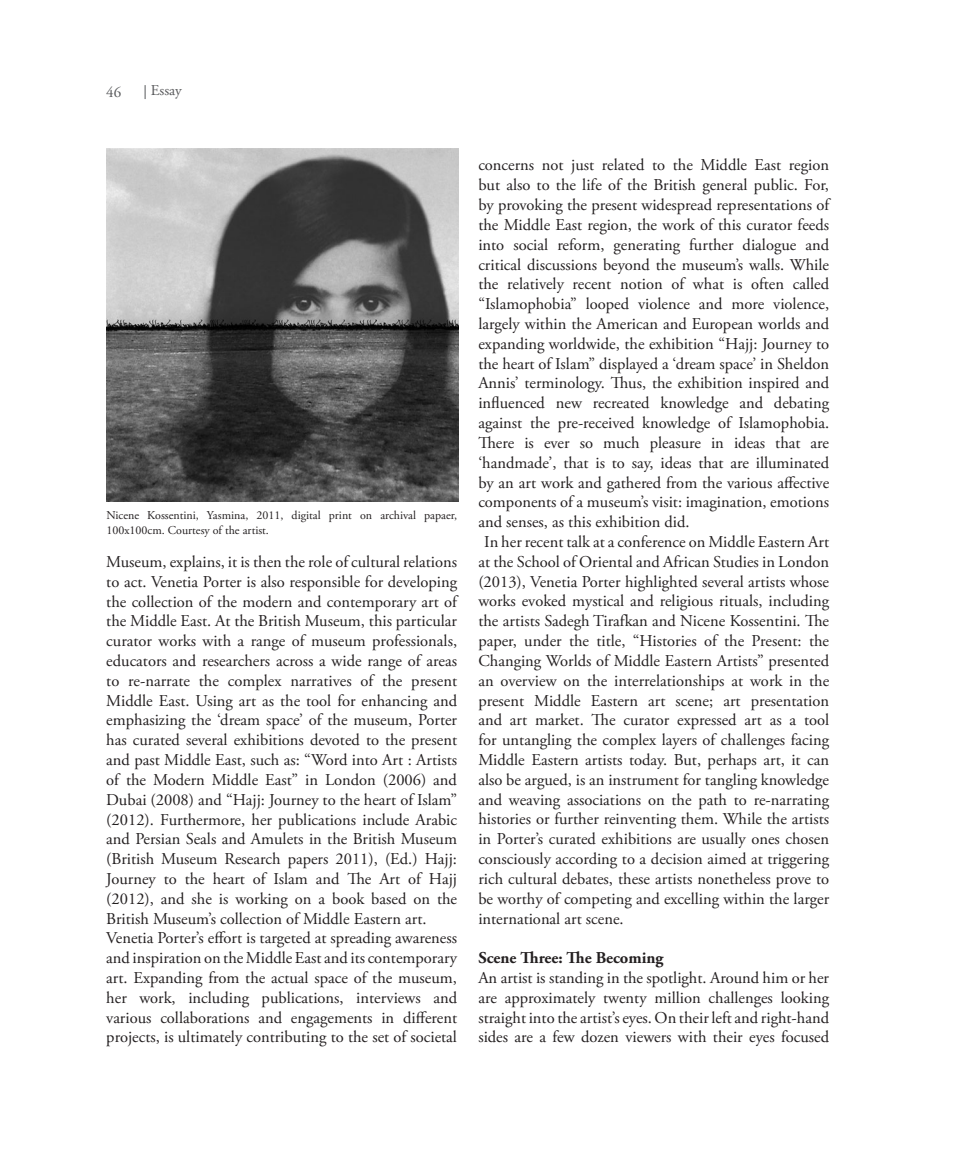
<style>
.page{position:relative;width:978px;height:1149px;background:#fff}
.page>*{position:absolute;margin:0;border:0;box-sizing:border-box;transform-origin:0 0}
.t1{font:16.5px/19.8px "Adobe Garamond Pro";color:#231f20;text-align:justify}
.t2{font:700 16.5px "Adobe Garamond Pro";color:#231f20}
.t3{font:15px "Adobe Garamond Pro";color:#57585a}
.t4{font:12px/14.4px "Adobe Garamond Pro";color:#231f20}
</style>
<div class="page">
<svg style="left:145px;top:85px;width:1px;height:14px"></svg>
<img style="left:106px;top:149px;width:352px;height:352px">
<p class="t3" style="left:106px;top:84px;width:16px">46</p>
<p class="t3" style="left:151px;top:81px;width:33px">Essay</p>
<p class="t4" style="left:106px;top:508px;width:352px">Nicene Kossentini, Yasmina, 2011, digital print on archival papaer,<br>100x100cm. Courtesy of the artist.</p>
<p class="t1" style="left:106px;top:552px;width:352px">Museum, explains, it is then the role of cultural relations to act. Venetia Porter is also responsible for developing the collection of the modern and contemporary art of the Middle East. At the British Museum, this particular curator works with a range of museum professionals, educators and researchers across a wide range of areas to re-narrate the complex narratives of the present Middle East. Using art as the tool for enhancing and emphasizing the ‘dream space’ of the museum, Porter has curated several exhibitions devoted to the present and past Middle East, such as: “Word into Art : Artists of the Modern Middle East” in London (2006) and Dubai (2008) and “Hajj: Journey to the heart of Islam” (2012). Furthermore, her publications include Arabic and Persian Seals and Amulets in the British Museum (British Museum Research papers 2011), (Ed.) Hajj:<br>Journey to the heart of Islam and The Art of Hajj (2012), and she is working on a book based on the British Museum’s collection of Middle Eastern art.</p>
<p class="t1" style="left:106px;top:928px;width:352px">Venetia Porter’s effort is targeted at spreading awareness and inspiration on the Middle East and its contemporary art. Expanding from the actual space of the museum, her work, including publications, interviews and various collaborations and engagements in different projects, is ultimately contributing to the set of societal</p>
<p class="t1" style="left:478px;top:156px;width:352px">concerns not just related to the Middle East region but also to the life of the British general public. For, by provoking the present widespread representations of the Middle East region, the work of this curator feeds into social reform, generating further dialogue and critical discussions beyond the museum’s walls. While the relatively recent notion of what is often called “Islamophobia” looped violence and more violence, largely within the American and European worlds and expanding worldwide, the exhibition “Hajj: Journey to the heart of Islam” displayed a ‘dream space’ in Sheldon Annis’ terminology. Thus, the exhibition inspired and influenced new recreated knowledge and debating against the pre-received knowledge of Islamophobia.<br>There is ever so much pleasure in ideas that are ‘handmade’, that is to say, ideas that are illuminated by an art work and gathered from the various affective components of a museum’s visit: imagination, emotions and senses, as this exhibition did.</p>
<p class="t1" style="left:478px;top:532px;width:352px;text-indent:6px">In her recent talk at a conference on Middle Eastern Art at the School of Oriental and African Studies in London (2013), Venetia Porter highlighted several artists whose works evoked mystical and religious rituals, including the artists Sadegh Tirafkan and Nicene Kossentini. The paper, under the title, “Histories of the Present: the Changing Worlds of Middle Eastern Artists” presented an overview on the interrelationships at work in the present Middle Eastern art scene; art presentation and art market. The curator expressed art as a tool for untangling the complex layers of challenges facing Middle Eastern artists today. But, perhaps art, it can also be argued, is an instrument for tangling knowledge and weaving associations on the path to re-narrating histories or further reinventing them. While the artists in Porter’s curated exhibitions are usually ones chosen consciously according to a decision aimed at triggering rich cultural debates, these artists nonetheless prove to be worthy of competing and excelling within the larger international art scene.</p>
<p class="t2" style="left:478px;top:948px;width:187px">Scene Three: The Becoming</p>
<p class="t1" style="left:478px;top:968px;width:352px">An artist is standing in the spotlight. Around him or her are approximately twenty million challenges looking straight into the artist’s eyes. On their left and right-hand sides are a few dozen viewers with their eyes focused</p>
</div>
